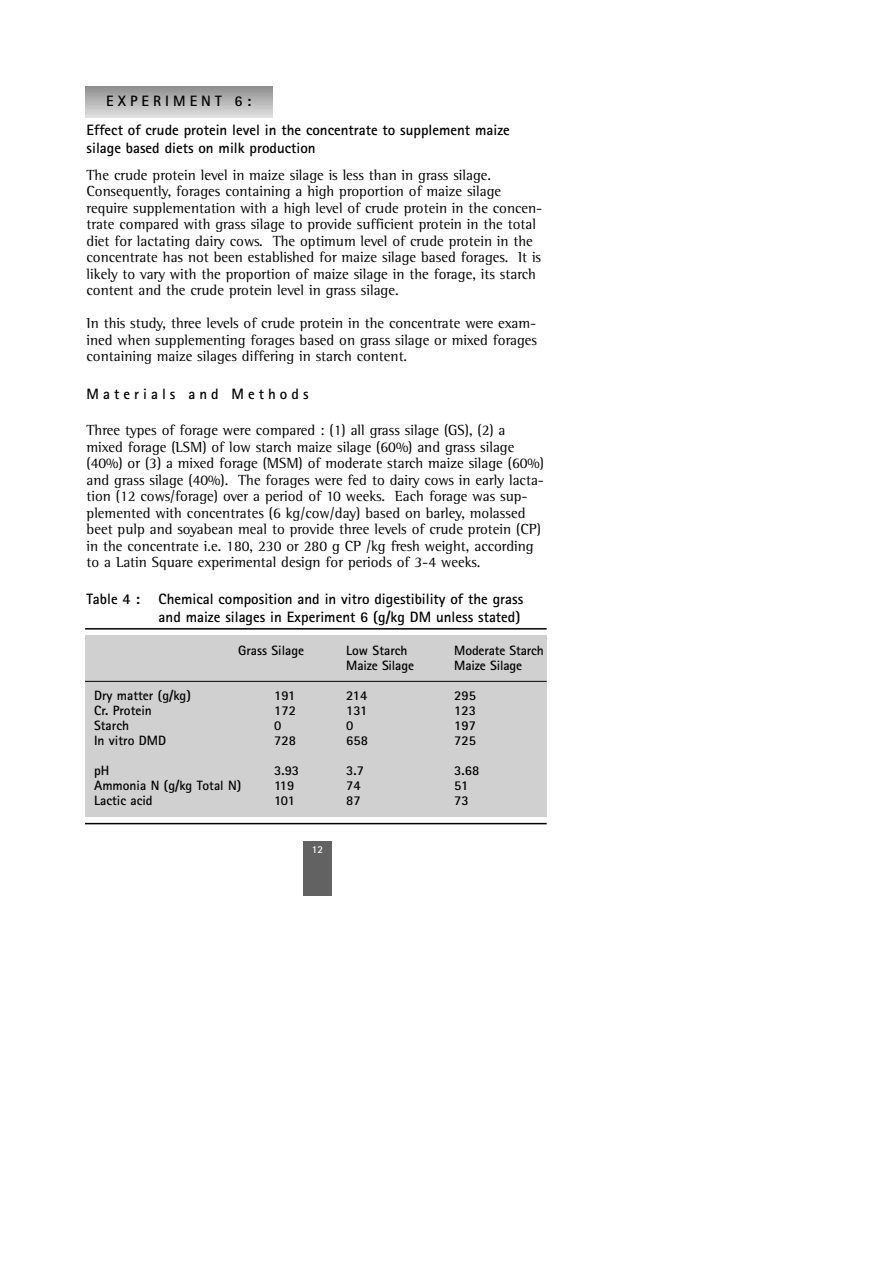
<style>
.page{position:relative;width:893px;height:1263px;background:#fff}
.page>*{position:absolute;margin:0;border:0;box-sizing:border-box;transform-origin:0 0}
.t1{font:15px/16.5px "Rotis Semi Serif";color:#000}
.t2{font:700 15px/18px "Rotis Sans Serif";color:#000}
.t3{font:700 15px "Rotis Sans Serif";letter-spacing:.27em;color:#000}
.t4{font:700 13.5px "Rotis Sans Serif";color:#000}
.t5{font:700 10.5px "Rotis Sans Serif";color:#fff}
</style>
<div class="page">
<div style="left:303px;top:842px;width:29px;height:54px;background:#626262"></div>
<div style="left:85px;top:636px;width:461px;height:181px;background:#d0d0d0"></div>
<hr style="left:85px;top:823px;width:461px;height:1px;background:#000">
<hr style="left:85px;top:628px;width:461px;height:2px;background:#000">
<hr style="left:85px;top:681px;width:461px;height:1px;background:#000">
<hr style="left:85px;top:87px;width:187px;height:1px;background:#6b6b6b">
<hr style="left:85px;top:88px;width:187px;height:1px;background:#6f6f6f">
<hr style="left:85px;top:89px;width:187px;height:1px;background:#727272">
<hr style="left:85px;top:90px;width:187px;height:1px;background:#767676">
<hr style="left:85px;top:91px;width:187px;height:1px;background:#7a7a7a">
<hr style="left:85px;top:92px;width:187px;height:1px;background:#7e7e7e">
<hr style="left:85px;top:93px;width:187px;height:1px;background:#818181">
<hr style="left:85px;top:94px;width:187px;height:1px;background:#858585">
<hr style="left:85px;top:95px;width:187px;height:1px;background:#898989">
<hr style="left:85px;top:96px;width:187px;height:1px;background:#8c8c8c">
<hr style="left:85px;top:97px;width:187px;height:1px;background:#909090">
<hr style="left:85px;top:98px;width:187px;height:1px;background:#949494">
<hr style="left:85px;top:99px;width:187px;height:1px;background:#979797">
<hr style="left:85px;top:100px;width:187px;height:1px;background:#9b9b9b">
<hr style="left:85px;top:101px;width:187px;height:1px;background:#9f9f9f">
<hr style="left:85px;top:102px;width:187px;height:1px;background:#a3a3a3">
<hr style="left:85px;top:103px;width:187px;height:1px;background:#a6a6a6">
<hr style="left:85px;top:104px;width:187px;height:1px;background:#aaa">
<hr style="left:85px;top:105px;width:187px;height:1px;background:#aeaeae">
<hr style="left:85px;top:106px;width:187px;height:1px;background:#b1b1b1">
<hr style="left:85px;top:107px;width:187px;height:1px;background:#b5b5b5">
<hr style="left:85px;top:108px;width:187px;height:1px;background:#b9b9b9">
<hr style="left:85px;top:109px;width:187px;height:1px;background:#bdbdbd">
<hr style="left:85px;top:110px;width:187px;height:1px;background:#c0c0c0">
<hr style="left:85px;top:111px;width:187px;height:1px;background:#c4c4c4">
<hr style="left:85px;top:112px;width:187px;height:1px;background:#c8c8c8">
<hr style="left:85px;top:113px;width:187px;height:1px;background:#cbcbcb">
<hr style="left:85px;top:114px;width:187px;height:1px;background:#cfcfcf">
<hr style="left:85px;top:115px;width:187px;height:1px;background:#d3d3d3">
<hr style="left:85px;top:116px;width:187px;height:1px;background:#d6d6d6">
<hr style="left:85px;top:117px;width:187px;height:1px;background:#dadada">
<hr style="left:85px;top:118px;width:187px;height:1px;background:#dbdbdb">
<p class="t3" style="left:106px;top:96px;width:146px">EXPERIMENT 6:</p>
<p class="t2" style="left:87px;top:122px;width:425px">Effect of crude protein level in the concentrate to supplement maize silage based diets on milk production</p>
<p class="t1" style="left:87px;top:168px;width:457px">The crude protein level in maize silage is less than in grass silage.<br>Consequently, forages containing a high proportion of maize silage require supplementation with a high level of crude protein in the concen&shy;trate compared with grass silage to provide sufficient protein in the total diet for lactating dairy cows. The optimum level of crude protein in the concentrate has not been established for maize silage based forages. It is likely to vary with the proportion of maize silage in the forage, its starch content and the crude protein level in grass silage.</p>
<p class="t1" style="left:87px;top:316px;width:452px;text-align:justify">In this study, three levels of crude protein in the concentrate were exam&shy;ined when supplementing forages based on grass silage or mixed forages containing maize silages differing in starch content.</p>
<p class="t3" style="left:87px;top:389px;width:223px">Materials and Methods</p>
<p class="t1" style="left:87px;top:423px;width:459px">Three types of forage were compared : (1) all grass silage (GS), (2) a mixed forage (LSM) of low starch maize silage (60%) and grass silage (40%) or (3) a mixed forage (MSM) of moderate starch maize silage (60%) and grass silage (40%). The forages were fed to dairy cows in early lacta&shy;tion (12 cows/forage) over a period of 10 weeks. Each forage was sup&shy;plemented with concentrates (6 kg/cow/day) based on barley, molassed beet pulp and soyabean meal to provide three levels of crude protein (CP) in the concentrate i.e. 180, 230 or 280 g CP /kg fresh weight, according to a Latin Square experimental design for periods of 3-4 weeks.</p>
<p class="t2" style="left:87px;top:591px;width:438px;text-align:right">Table 4 : Chemical composition and in vitro digestibility of the grass and maize silages in Experiment 6 (g/kg DM unless stated)</p>
<p class="t4" style="left:238px;top:646px;width:68px">Grass Silage</p>
<p class="t4" style="left:346px;top:646px;width:63px">Low Starch</p>
<p class="t4" style="left:454px;top:646px;width:91px">Moderate Starch</p>
<p class="t4" style="left:346px;top:661px;width:69px">Maize Silage</p>
<p class="t4" style="left:454px;top:661px;width:69px">Maize Silage</p>
<p class="t4" style="left:94px;top:691px;width:98px">Dry matter (g/kg)</p>
<p class="t4" style="left:274px;top:691px;width:23px">191</p>
<p class="t4" style="left:346px;top:691px;width:23px">214</p>
<p class="t4" style="left:454px;top:691px;width:23px">295</p>
<p class="t4" style="left:94px;top:706px;width:59px">Cr. Protein</p>
<p class="t4" style="left:274px;top:706px;width:23px">172</p>
<p class="t4" style="left:346px;top:706px;width:23px">131</p>
<p class="t4" style="left:454px;top:706px;width:23px">123</p>
<p class="t4" style="left:94px;top:721px;width:36px">Starch</p>
<p class="t4" style="left:274px;top:721px;width:9px">0</p>
<p class="t4" style="left:346px;top:721px;width:9px">0</p>
<p class="t4" style="left:454px;top:721px;width:23px">197</p>
<p class="t4" style="left:94px;top:736px;width:74px">In vitro DMD</p>
<p class="t4" style="left:274px;top:736px;width:23px">728</p>
<p class="t4" style="left:346px;top:736px;width:23px">658</p>
<p class="t4" style="left:454px;top:736px;width:23px">725</p>
<p class="t4" style="left:94px;top:766px;width:17px">pH</p>
<p class="t4" style="left:274px;top:766px;width:26px">3.93</p>
<p class="t4" style="left:346px;top:766px;width:19px">3.7</p>
<p class="t4" style="left:454px;top:766px;width:26px">3.68</p>
<p class="t4" style="left:94px;top:781px;width:149px">Ammonia N (g/kg Total N)</p>
<p class="t4" style="left:274px;top:781px;width:22px">119</p>
<p class="t4" style="left:346px;top:781px;width:16px">74</p>
<p class="t4" style="left:454px;top:781px;width:15px">51</p>
<p class="t4" style="left:94px;top:796px;width:60px">Lactic acid</p>
<p class="t4" style="left:274px;top:796px;width:22px">101</p>
<p class="t4" style="left:346px;top:796px;width:16px">87</p>
<p class="t4" style="left:454px;top:796px;width:16px">73</p>
<p class="t5" style="left:312px;top:846px;width:13px">12</p>
</div>
